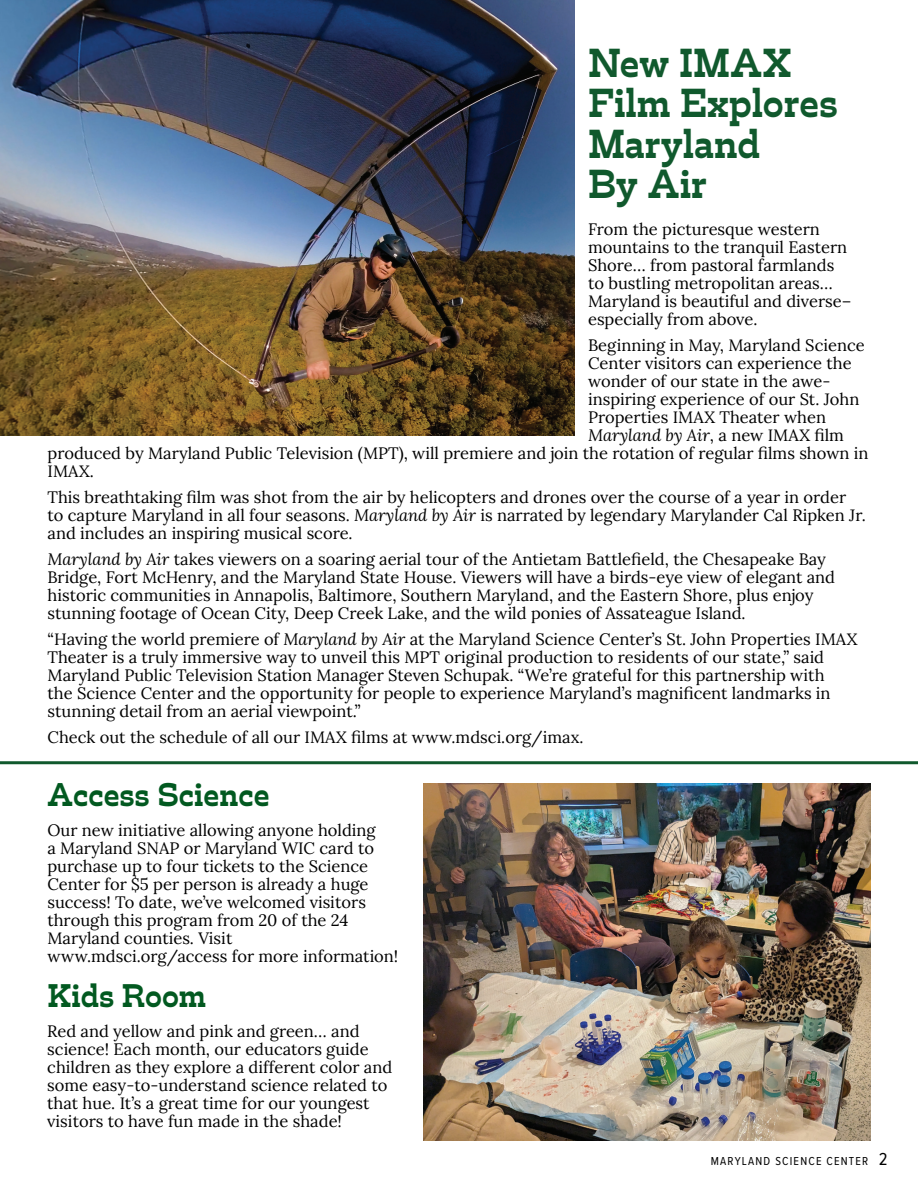
<style>
.page{position:relative;width:918px;height:1188px;background:#fff}
.page>*{position:absolute;margin:0;border:0;box-sizing:border-box;transform-origin:0 0}
.t1{font:700 39px/40.5px "Trilby";color:#10592d}
.t2{font:700 31.5px "Trilby";color:#025920}
.t3{font:16.5px/18px "Lora";color:#000}
.t4{font:italic 16.5px "Lora";color:#000}
.t5{font:12px "Proxima Nova Cond";letter-spacing:.1em;color:#000}
.s1{font-style:normal}
.s2{font-style:italic}
.s3{font-size:18px}
</style>
<div class="page">
<img style="left:0;top:0;width:575px;height:435px">
<img style="left:423px;top:784px;width:447px;height:357px">
<hr style="left:0;top:761px;width:918px;height:3px;background:#10592d">
<p class="t1" style="left:588px;top:42px;width:251px">New IMAX<br>Film Explores<br>Maryland<br>By Air</p>
<p class="t3" style="left:588px;top:219px;width:265px">From the picturesque western mountains to the tranquil Eastern<br>Shore… from pastoral farmlands to bustling metropolitan areas…<br>Maryland is beautiful and diverse– especially from above.</p>
<p class="t3" style="left:588px;top:335px;width:278px">Beginning in May, Maryland Science</p>
<p class="t3" style="left:588px;top:353px;width:265px">Center visitors can experience the</p>
<p class="t3" style="left:588px;top:371px;width:244px">wonder of our state in the awe-</p>
<p class="t3" style="left:588px;top:389px;width:273px">inspiring experience of our St. John</p>
<p class="t3" style="left:588px;top:407px;width:240px">Properties IMAX Theater when</p>
<p class="t4" style="left:588px;top:424px;width:257px">Maryland by Air<span class="s1">, a new IMAX film</span></p>
<p class="t3" style="left:48px;top:443px;width:823px">produced by Maryland Public Television (MPT), will premiere and join the rotation of regular films shown in</p>
<p class="t3" style="left:48px;top:461px;width:48px">IMAX.</p>
<p class="t3" style="left:48px;top:487px;width:820px">This breathtaking film was shot from the air by helicopters and drones over the course of a year in order to capture Maryland in all four seasons. <span class="s2">Maryland by Air</span> is narrated by legendary Marylander Cal Ripken Jr. and includes an inspiring musical score.</p>
<p class="t3" style="left:48px;top:549px;width:789px"><span class="s2">Maryland by Air</span> takes viewers on a soaring aerial tour of the Antietam Battlefield, the Chesapeake Bay Bridge, Fort McHenry, and the Maryland State House. Viewers will have a birds-eye view of elegant and historic communities in Annapolis, Baltimore, Southern Maryland, and the Eastern Shore, plus enjoy stunning footage of Ocean City, Deep Creek Lake, and the wild ponies of Assateague Island.</p>
<p class="t3" style="left:48px;top:629px;width:812px">“Having the world premiere of <span class="s2">Maryland by Air</span> at the Maryland Science Center’s St. John Properties IMAX Theater is a truly immersive way to unveil this MPT original production to residents of our state,” said Maryland Public Television Station Manager Steven Schupak. “We’re grateful for this partnership with<br>the Science Center and the opportunity for people to experience Maryland’s magnificent landmarks in stunning detail from an aerial viewpoint.”</p>
<p class="t3" style="left:48px;top:727px;width:537px">Check out the schedule of all our IMAX films at www.mdsci.org/imax.</p>
<p class="t2" style="left:47px;top:775px;width:224px">Access Science</p>
<p class="t3" style="left:47px;top:820px;width:353px">Our new initiative allowing anyone holding<br>a Maryland SNAP or Maryland WIC card to purchase up to four tickets to the Science Center for $5 per person is already a huge success! To date, we’ve welcomed visitors through this program from 20 of the 24<br>Maryland counties. Visit www.mdsci.org/access for more information!</p>
<p class="t2" style="left:48px;top:976px;width:160px">Kids Room</p>
<p class="t3" style="left:47px;top:1021px;width:347px">Red and yellow and pink and green… and science! Each month, our educators guide children as they explore a different color and some easy-to-understand science related to that hue. It’s a great time for our youngest visitors to have fun made in the shade!</p>
<p class="t5" style="left:711px;top:1152px;width:178px">MARYLAND SCIENCE CENTER <span class="s3">2</span></p>
</div>
